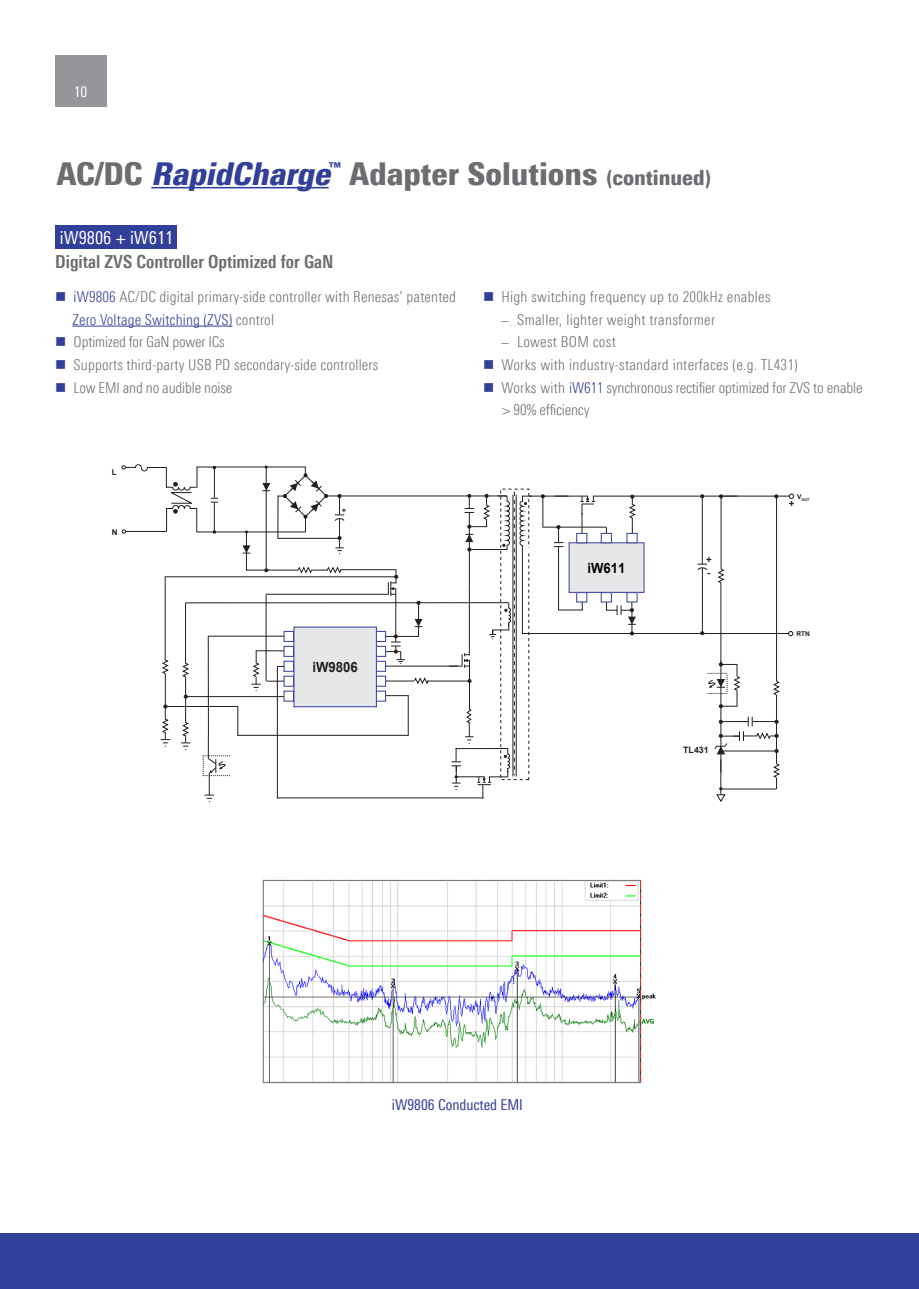
<style>
.page{position:relative;width:919px;height:1289px;background:#fff}
.page>*{position:absolute;margin:0;border:0;box-sizing:border-box;transform-origin:0 0}
.t1{font:900 31.5px "Linotype Univers 820 Cn";color:#6c6d70}
.t2{font:700 18px "Linotype Univers 620 Cn";color:#6c6d70}
.t3{font:18px "Linotype Univers 420 Cn";color:#fff}
.t4{font:300 15px "Linotype Univers 320 Cn";letter-spacing:.01em;color:#6c6d70}
.t5{font:300 15px "Linotype Univers 320 Cn";letter-spacing:-.01em;color:#6c6d70}
.t6{font:300 15px "Linotype Univers 320 Cn";letter-spacing:.01em;color:#323f99}
.t7{font:15px "Linotype Univers 420 Cn";color:#323f99}
.t8{font:15px "Linotype Univers 420 Cn";color:#fff}
.t9{font:700 14.1px "Arial";color:#231f20;scale:.94 1}
.t10{font:700 14.1px "Arial";color:#050504;scale:.93 1}
.t11{font:700 9.75px/12.9px "Arial";color:#231f20}
.t12{font:700 8.85px "Arial";color:#231f20}
.t13{font:700 8.1px "Arial";color:#231f20}
.t14{font:700 7.65px "Arial";color:#231f20}
.t15{font:700 6.6px "Arial";color:#231f20}
.t16{font:700 3.9px "Arial";color:#231f20}
.s1{font-style:italic;color:#323f99}
.s2{font-size:21px}
.s3{color:#323f99}
.s4{color:#6c6d70}
</style>
<div class="page">
<div style="left:0;top:1233px;width:918px;height:55px;background:#323f99"></div>
<hr style="left:246px;top:569px;width:60px;height:1px;background:#231f20">
<svg style="left:181px;top:721px;width:9px;height:29px"></svg>
<svg style="left:182px;top:662px;width:7px;height:15px"></svg>
<hr style="left:185px;top:602px;width:1px;height:61px;background:#231f20">
<hr style="left:185px;top:676px;width:1px;height:46px;background:#231f20">
<hr style="left:277px;top:495px;width:1px;height:43px;background:#231f20">
<hr style="left:277px;top:538px;width:62px;height:1px;background:#231f20">
<hr style="left:196px;top:531px;width:110px;height:1px;background:#231f20">
<hr style="left:186px;top:696px;width:99px;height:1px;background:#231f20">
<svg style="left:297px;top:566px;width:45px;height:8px"></svg>
<hr style="left:326px;top:495px;width:180px;height:1px;background:#231f20">
<hr style="left:277px;top:666px;width:1px;height:132px;background:#231f20">
<hr style="left:277px;top:797px;width:206px;height:1px;background:#231f20">
<hr style="left:384px;top:665px;width:73px;height:1px;background:#231f20">
<hr style="left:208px;top:636px;width:1px;height:100px;background:#231f20">
<hr style="left:395px;top:588px;width:1px;height:54px;background:#231f20">
<hr style="left:384px;top:636px;width:35px;height:1px;background:#231f20">
<svg style="left:383px;top:634px;width:22px;height:30px"></svg>
<hr style="left:384px;top:680px;width:85px;height:1px;background:#231f20">
<hr style="left:185px;top:602px;width:323px;height:1px;background:#231f20">
<svg style="left:414px;top:619px;width:8px;height:8px"></svg>
<hr style="left:418px;top:602px;width:1px;height:34px;background:#231f20">
<hr style="left:208px;top:636px;width:77px;height:1px;background:#231f20">
<svg style="left:413px;top:677px;width:16px;height:7px"></svg>
<svg style="left:386px;top:695px;width:22px;height:1px"></svg>
<hr style="left:266px;top:593px;width:1px;height:88px;background:#231f20">
<hr style="left:267px;top:594px;width:121px;height:1px;background:#231f20">
<hr style="left:408px;top:695px;width:1px;height:40px;background:#231f20">
<svg style="left:203px;top:735px;width:27px;height:67px"></svg>
<svg style="left:262px;top:483px;width:8px;height:8px"></svg>
<hr style="left:266px;top:467px;width:1px;height:104px;background:#231f20">
<svg style="left:277px;top:467px;width:51px;height:65px"></svg>
<hr style="left:246px;top:532px;width:1px;height:38px;background:#231f20">
<hr style="left:196px;top:466px;width:109px;height:1px;background:#231f20">
<svg style="left:122px;top:464px;width:76px;height:69px"></svg>
<hr style="left:126px;top:531px;width:40px;height:1px;background:#231f20">
<hr style="left:214px;top:467px;width:1px;height:31px;background:#231f20">
<hr style="left:214px;top:502px;width:1px;height:30px;background:#231f20">
<svg style="left:211px;top:498px;width:7px;height:5px"></svg>
<svg style="left:334px;top:494px;width:12px;height:60px"></svg>
<hr style="left:340px;top:569px;width:56px;height:1px;background:#231f20">
<svg style="left:161px;top:718px;width:9px;height:28px"></svg>
<svg style="left:162px;top:659px;width:7px;height:15px"></svg>
<hr style="left:165px;top:576px;width:1px;height:84px;background:#231f20">
<hr style="left:165px;top:673px;width:1px;height:46px;background:#231f20">
<svg style="left:388px;top:569px;width:10px;height:27px"></svg>
<hr style="left:165px;top:576px;width:232px;height:1px;background:#231f20">
<hr style="left:165px;top:706px;width:73px;height:1px;background:#231f20">
<svg style="left:237px;top:707px;width:1px;height:28px"></svg>
<hr style="left:237px;top:735px;width:171px;height:1px;background:#231f20">
<svg style="left:242px;top:545px;width:8px;height:9px"></svg>
<div style="left:376px;top:631px;width:9px;height:10px;background:#fff"></div>
<div style="left:375px;top:631px;width:11px;height:10px;border:1px solid #323f99"></div>
<div style="left:376px;top:646px;width:9px;height:10px;background:#fff"></div>
<div style="left:375px;top:646px;width:11px;height:10px;border:1px solid #323f99"></div>
<div style="left:376px;top:661px;width:9px;height:10px;background:#fff"></div>
<div style="left:375px;top:661px;width:11px;height:10px;border:1px solid #323f99"></div>
<div style="left:375px;top:676px;width:11px;height:10px;border:1px solid #323f99"></div>
<div style="left:284px;top:631px;width:10px;height:10px;border:1px solid #323f99"></div>
<div style="left:284px;top:646px;width:10px;height:10px;border:1px solid #323f99"></div>
<div style="left:284px;top:661px;width:10px;height:10px;border:1px solid #323f99"></div>
<div style="left:375px;top:690px;width:11px;height:11px;border:1px solid #323f99"></div>
<div style="left:294px;top:627px;width:82px;height:79px;background:#e6e7e9"></div>
<div style="left:293px;top:626px;width:83px;height:81px;border:1px solid #323f99"></div>
<svg style="left:251px;top:650px;width:34px;height:41px"></svg>
<div style="left:569px;top:543px;width:75px;height:49px;background:#e6e7e9"></div>
<div style="left:601px;top:533px;width:10px;height:10px;border:1px solid #323f99"></div>
<div style="left:626px;top:592px;width:11px;height:10px;border:1px solid #323f99"></div>
<div style="left:601px;top:592px;width:10px;height:10px;border:1px solid #323f99"></div>
<hr style="left:522px;top:633px;width:266px;height:1px;background:#231f20">
<hr style="left:593px;top:496px;width:144px;height:1px;background:#231f20">
<svg style="left:628px;top:495px;width:8px;height:39px"></svg>
<svg style="left:606px;top:602px;width:30px;height:33px"></svg>
<hr style="left:556px;top:527px;width:50px;height:1px;background:#231f20">
<svg style="left:449px;top:492px;width:146px;height:306px"></svg>
<hr style="left:522px;top:547px;width:1px;height:87px;background:#231f20">
<svg style="left:788px;top:493px;width:6px;height:6px"></svg>
<svg style="left:788px;top:631px;width:5px;height:5px"></svg>
<hr style="left:720px;top:759px;width:1px;height:35px;background:#231f20">
<hr style="left:701px;top:495px;width:1px;height:69px;background:#231f20">
<svg style="left:697px;top:564px;width:10px;height:6px"></svg>
<svg style="left:717px;top:568px;width:7px;height:15px"></svg>
<hr style="left:720px;top:733px;width:1px;height:39px;background:#231f20">
<hr style="left:776px;top:723px;width:1px;height:40px;background:#231f20">
<hr style="left:720px;top:788px;width:56px;height:1px;background:#231f20">
<svg style="left:772px;top:763px;width:8px;height:26px"></svg>
<svg style="left:716px;top:787px;width:10px;height:15px"></svg>
<hr style="left:720px;top:496px;width:1px;height:73px;background:#231f20">
<hr style="left:702px;top:568px;width:1px;height:66px;background:#231f20">
<hr style="left:719px;top:496px;width:70px;height:1px;background:#231f20">
<hr style="left:776px;top:496px;width:1px;height:167px;background:#231f20">
<hr style="left:720px;top:582px;width:1px;height:84px;background:#231f20">
<svg style="left:707px;top:662px;width:73px;height:92px"></svg>
<hr style="left:72px;top:326px;width:160px;height:1px;background:#323f99">
<div style="left:55px;top:226px;width:121px;height:23px;background:#323f99"></div>
<img style="left:262px;top:877px;width:394px;height:206px">
<hr style="left:151px;top:187px;width:177px;height:1px;background:#323f99">
<div style="left:55px;top:55px;width:51px;height:51px;background:#939598"></div>
<p class="t8" style="left:74px;top:83px;width:15px">10</p>
<p class="t1" style="left:56px;top:155px;width:656px">AC/DC <span class="s1">RapidCharge</span><sup>™</sup> Adapter Solutions <span class="s2">(continued)</span></p>
<p class="t3" style="left:60px;top:227px;width:115px">iW9806 + iW611</p>
<p class="t2" style="left:55px;top:251px;width:280px">Digital ZVS Controller Optimized for GaN</p>
<p class="t4" style="left:55px;top:288px;width:402px"><span class="s3">■ iW9806</span> AC/DC digital primary-side controller with Renesas’ patented</p>
<p class="t6" style="left:72px;top:311px;width:203px">Zero Voltage Switching (ZVS) <span class="s4">control</span></p>
<p class="t5" style="left:55px;top:333px;width:171px"><span class="s3">■</span> Optimized for GaN power ICs</p>
<p class="t4" style="left:55px;top:356px;width:324px"><span class="s3">■</span> Supports third-party USB PD secondary-side controllers</p>
<p class="t5" style="left:55px;top:378px;width:178px"><span class="s3">■</span> Low EMI and no audible noise</p>
<p class="t13" style="left:112px;top:466px;width:6px">L</p>
<p class="t13" style="left:112px;top:526px;width:7px">N</p>
<p class="t14" style="left:342px;top:504px;width:6px">+</p>
<p class="t9" style="left:312px;top:657px;width:50px">iW9806</p>
<p class="t4" style="left:483px;top:288px;width:289px"><span class="s3">■</span> High switching frequency up to 200kHz enables</p>
<p class="t4" style="left:501px;top:311px;width:216px">− Smaller, lighter weight transformer</p>
<p class="t4" style="left:501px;top:333px;width:116px">− Lowest BOM cost</p>
<p class="t4" style="left:483px;top:356px;width:316px"><span class="s3">■</span> Works with industry-standard interfaces (e.g. TL431)</p>
<p class="t5" style="left:483px;top:378px;width:381px"><span class="s3">■</span> Works with <span class="s3">iW611</span> synchronous rectifier optimized for ZVS to enable</p>
<p class="t5" style="left:501px;top:401px;width:89px">&gt; 90% efficiency</p>
<p class="t10" style="left:587px;top:557px;width:42px">iW611</p>
<p class="t11" style="left:706px;top:553px;width:7px">+ -</p>
<p class="t16" style="left:797px;top:497px;width:14px"><sup>V</sup>OUT</p>
<p class="t11" style="left:788px;top:497px;width:7px">+</p>
<p class="t15" style="left:796px;top:628px;width:15px">RTN</p>
<p class="t12" style="left:683px;top:743px;width:27px">TL431</p>
<p class="t7" style="left:392px;top:1096px;width:133px">iW9806 Conducted EMI</p>
</div>
